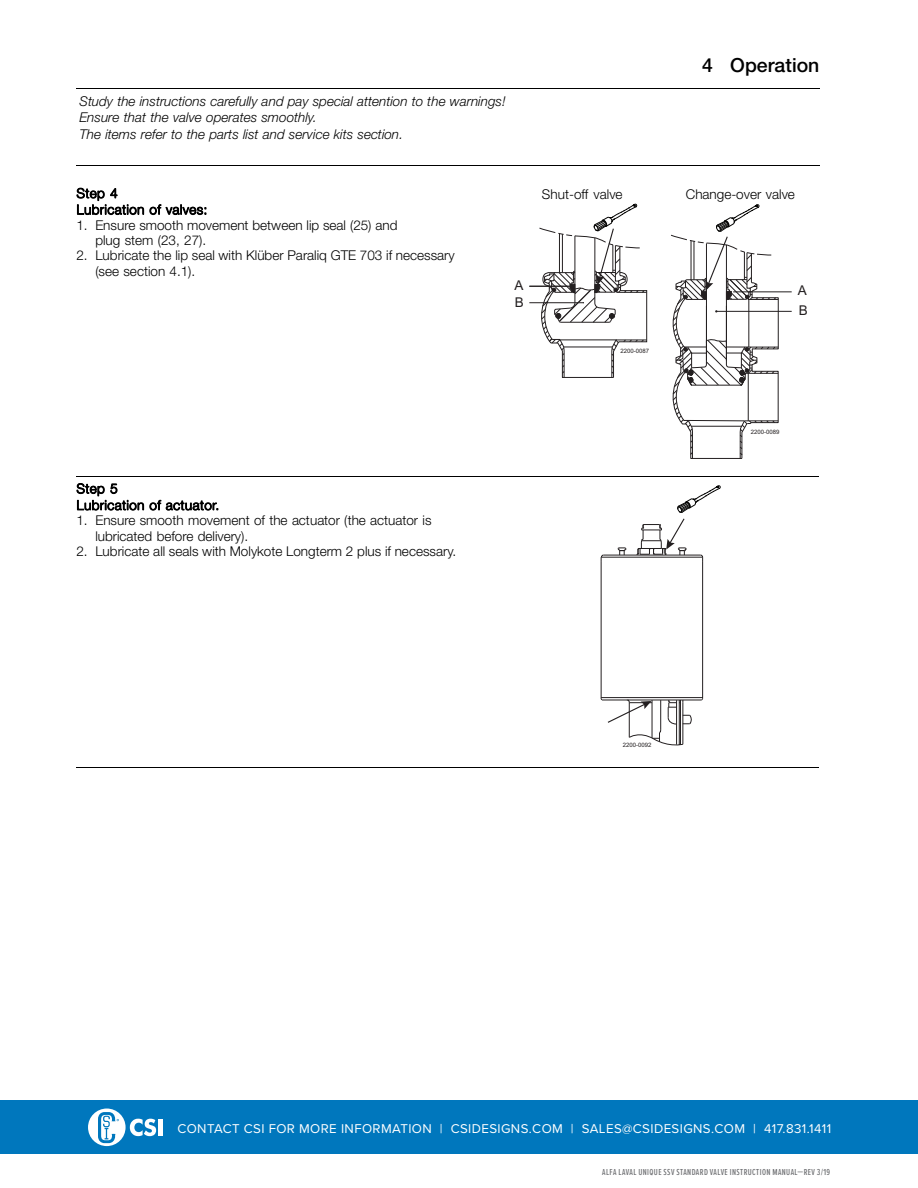
<style>
.page{position:relative;width:918px;height:1188px;background:#fff}
.page>*{position:absolute;margin:0;border:0;box-sizing:border-box;transform-origin:0 0}
.t1{font:500 19.5px "Helvetica Neue";color:#000}
.t2{font:300 13.5px/15.3px "Helvetica Neue";color:#000}
.t3{font:italic 300 13.5px/16.5px "Helvetica Neue";color:#000}
.t4{font:300 13.5px/16.4px "Helvetica Neue";letter-spacing:.025em;color:#000}
.t5{font:13.5px/17.2px "Arial";color:#231f20}
.t6{font:13.2px "Proxima Nova";letter-spacing:.03em;color:#fff}
.t7{font:500 9px "Proxima Nova Ex Cn";letter-spacing:.045em;color:#6c6d70}
.t8{font:6px "Arial";color:#231f20}
</style>
<div class="page">
<hr style="left:76px;top:88px;width:743px;height:1px;background:#000">
<hr style="left:76px;top:165px;width:743px;height:1px;background:#000">
<hr style="left:529px;top:286px;width:42px;height:1px;background:#231f20">
<hr style="left:529px;top:302px;width:54px;height:1px;background:#231f20">
<svg style="left:539px;top:204px;width:108px;height:174px"></svg>
<hr style="left:733px;top:292px;width:59px;height:1px;background:#231f20">
<hr style="left:717px;top:311px;width:75px;height:1px;background:#231f20">
<svg style="left:671px;top:204px;width:108px;height:255px"></svg>
<hr style="left:76px;top:477px;width:743px;height:1px;background:#000">
<svg style="left:601px;top:486px;width:119px;height:260px"></svg>
<hr style="left:76px;top:767px;width:743px;height:1px;background:#000">
<div style="left:0;top:1100px;width:918px;height:54px;background:#0077bd"></div>
<svg style="left:88px;top:1109px;width:68px;height:37px"></svg>
<hr style="left:158px;top:1119px;width:4px;height:17px;background:#fff">
<p class="t3" style="left:79px;top:93px;width:428px">Study the instructions carefully and pay special attention to the warnings!<br>Ensure that the valve operates smoothly.<br>The items refer to the parts list and service kits section.</p>
<p class="t4" style="left:76px;top:185px;width:132px">Step 4<br>Lubrication of valves:</p>
<p class="t2" style="left:95px;top:217px;width:304px;text-indent:-19px">1. Ensure smooth movement between lip seal (25) and plug stem (23, 27).</p>
<p class="t2" style="left:95px;top:248px;width:361px;text-indent:-19px">2. Lubricate the lip seal with Klüber Paraliq GTE 703 if necessary (see section 4.1).</p>
<p class="t5" style="left:514px;top:277px;width:11px">A<br>B</p>
<p class="t1" style="left:702px;top:54px;width:119px">4 Operation</p>
<p class="t2" style="left:542px;top:187px;width:82px">Shut-off valve</p>
<p class="t2" style="left:686px;top:187px;width:111px">Change-over valve</p>
<p class="t8" style="left:621px;top:347px;width:30px">2200-0087</p>
<p class="t5" style="left:798px;top:281px;width:11px;line-height:19.8px">A<br>B</p>
<p class="t4" style="left:76px;top:480px;width:144px">Step 5<br>Lubrication of actuator.</p>
<p class="t2" style="left:95px;top:513px;width:338px;text-indent:-19px">1. Ensure smooth movement of the actuator (the actuator is lubricated before delivery).</p>
<p class="t2" style="left:76px;top:543px;width:381px">2. Lubricate all seals with Molykote Longterm 2 plus if necessary.</p>
<p class="t8" style="left:751px;top:428px;width:30px">2200-0089</p>
<p class="t8" style="left:623px;top:741px;width:30px">2200-0092</p>
<p class="t6" style="left:177px;top:1119px;width:655px">CONTACT CSI FOR MORE INFORMATION | CSIDESIGNS.COM | SALES@CSIDESIGNS.COM | 417.831.1411</p>
<p class="t7" style="left:602px;top:1165px;width:230px">ALFA LAVAL UNIQUE SSV STANDARD VALVE INSTRUCTION MANUAL—REV 3/19</p>
</div>
